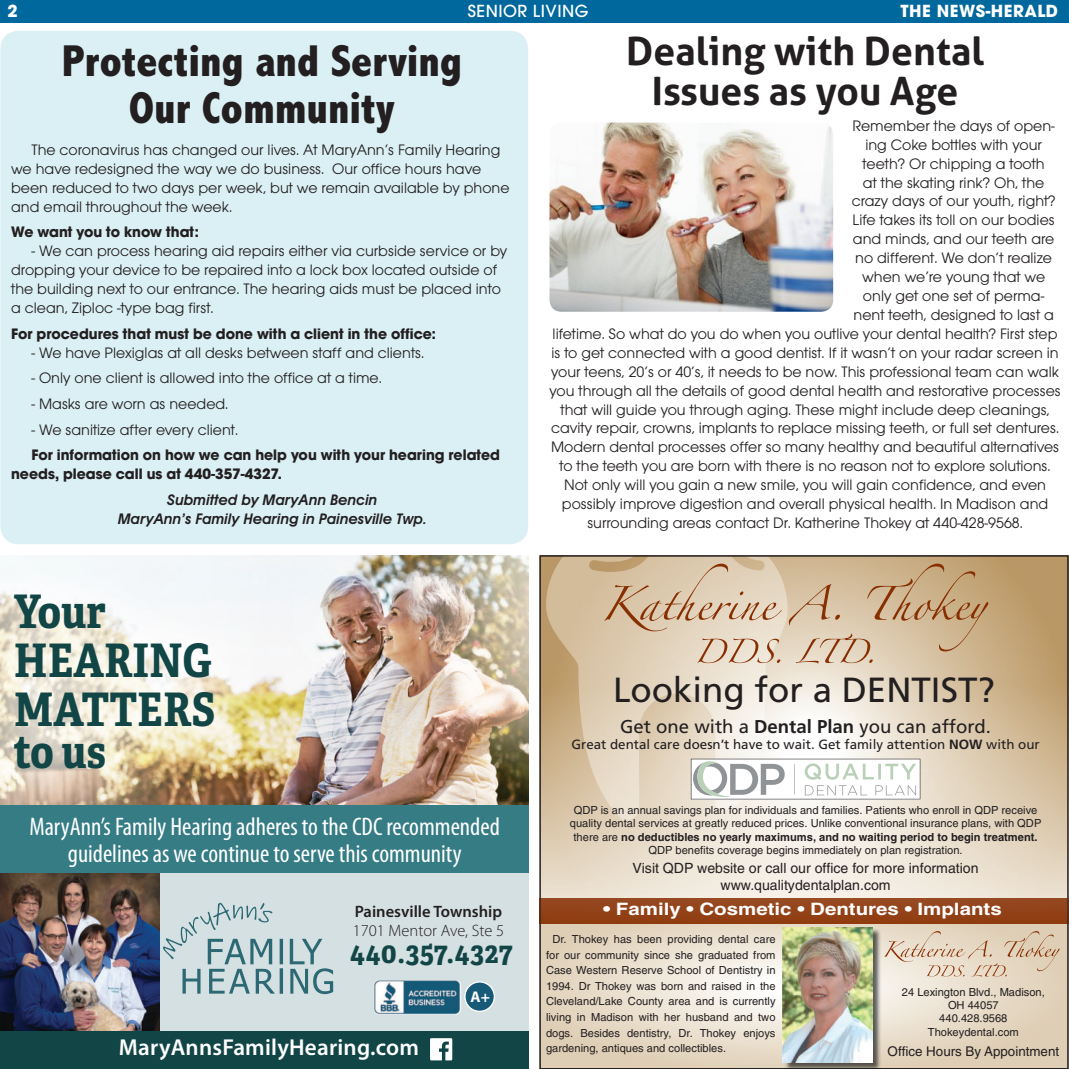
<style>
.page{position:relative;width:1069px;height:1069px;background:#fff}
.page>*{position:absolute;margin:0;border:0;box-sizing:border-box;transform-origin:0 0}
.t1{font:700 46.2px/48.9px "Adelle Condensed";color:#114546}
.t2{font:800 condensed 45px/46.5px "Abadi";color:#231f20;text-align:center}
.t3{font:700 39px/40.5px "Aller";color:#231f20;text-align:center}
.t4{font:34.95px "Frutiger";color:#231f20}
.t5{font:700 30px "Adelle Condensed";letter-spacing:.03em;color:#114546}
.t6{font:condensed 25.5px/27px "Myriad Pro";color:#fff;text-align:center}
.t7{font:600 23.1px "Myriad Pro";letter-spacing:.01em;color:#fff}
.t8{font:18.6px "Frutiger";color:#231f20}
.t9{font:700 17.1px "Helvetica";color:#fff;scale:1.2 1}
.t10{font:600 16.5px "Myriad Pro";color:#231f20}
.t11{font:300 16.5px "Myriad Pro";color:#231f20}
.t12{font:700 16.5px "Avant Garde";letter-spacing:.03em;color:#fff}
.t13{font:500 16.5px "Avant Garde";letter-spacing:.03em;color:#fff}
.t14{font:15.75px/18.9px "Avant Garde Gothic Itc T";color:#231f20}
.t15{font:700 15.75px/18.9px "Avant Garde Gothic Itc T";color:#231f20}
.t16{font:italic 600 15.75px/18.9px "Avant Garde Gothic Itc T";color:#231f20;text-align:center}
.t17{font:700 15.45px "Myriad Pro";color:#fff}
.t18{font:14.1px/17px "Helvetica";color:#231f20;text-align:center}
.t19{font:13.35px "Frutiger";color:#231f20}
.t20{font:13.35px "Helvetica";color:#231f20}
.t21{font:11.1px/15.6px "Helvetica";color:#231f20;text-align:center}
.s1{font-weight:700}
</style>
<div class="page">
<div style="left:0;top:0;width:1068px;height:22px;background:#00689c"></div>
<svg style="left:1068px;top:0;width:1px;height:22px"></svg>
<div style="left:0;top:31px;width:528px;height:513px;background:#dbf0f5;border-radius:18px"></div>
<img style="left:541px;top:557px;width:524px;height:509px">
<img style="left:546px;top:557px;width:241px;height:263px">
<img style="left:541px;top:897px;width:524px;height:26px">
<svg style="left:604px;top:563px;width:384px;height:100px;background:#d4bb9d"></svg>
<svg style="left:884px;top:930px;width:175px;height:46px;background:#dfcdb8"></svg>
<svg style="left:690px;top:758px;width:230px;height:41px"></svg>
<img style="left:783px;top:928px;width:98px;height:138px">
<img style="left:782px;top:926px;width:90px;height:135px">
<img style="left:549px;top:123px;width:283px;height:188px;border-radius:12px">
<img style="left:0;top:555px;width:529px;height:250px">
<div style="left:0;top:811px;width:529px;height:238px;background:#d5e0e2"></div>
<img style="left:0;top:872px;width:159px;height:159px">
<div style="left:0;top:1031px;width:529px;height:37px;background:#114546"></div>
<svg style="left:290px;top:938px;width:43px;height:55px"></svg>
<svg style="left:163px;top:902px;width:120px;height:91px"></svg>
<div style="left:0;top:805px;width:529px;height:67px;background:#357c84"></div>
<img style="left:374px;top:980px;width:87px;height:34px">
<div style="left:465px;top:981px;width:29px;height:30px;background:#175a78;border-radius:50%"></div>
<div style="left:464px;top:980px;width:31px;height:31px;border:1px solid #fff;border-radius:50%"></div>
<svg style="left:430px;top:1038px;width:22px;height:22px"></svg>
<p class="t12" style="left:8px;top:5px;width:12px">2</p>
<p class="t13" style="left:468px;top:1px;width:122px">SENIOR LIVING</p>
<p class="t12" style="left:900px;top:5px;width:159px">THE NEWS-HERALD</p>
<h2 class="t2" style="left:62px;top:43px;width:401px">Protecting and Serving<br>Our Community</h2>
<p class="t14" style="left:11px;top:142px;width:499px;text-indent:20px">The coronavirus has changed our lives. At MaryAnn’s Family Hearing we have redesigned the way we do business. Our office hours have been reduced to two days per week, but we remain available by phone and email throughout the week.</p>
<p class="t15" style="left:11px;top:224px;width:189px">We want you to know that:</p>
<p class="t14" style="left:11px;top:243px;width:497px;text-indent:20px">- We can process hearing aid repairs either via curbside service or by dropping your device to be repaired into a lock box located outside of the building next to our entrance. The hearing aids must be placed into a clean, Ziploc -type bag first.</p>
<p class="t15" style="left:11px;top:326px;width:426px">For procedures that must be done with a client in the office:</p>
<p class="t14" style="left:31px;top:344px;width:394px">- We have Plexiglas at all desks between staff and clients.</p>
<p class="t14" style="left:31px;top:370px;width:352px">- Only one client is allowed into the office at a time.</p>
<p class="t14" style="left:31px;top:395px;width:198px">- Masks are worn as needed.</p>
<p class="t14" style="left:31px;top:421px;width:208px">- We sanitize after every client.</p>
<p class="t15" style="left:11px;top:447px;width:490px;text-indent:20px">For information on how we can help you with your hearing related needs, please call us at 440-357-4327.</p>
<p class="t16" style="left:118px;top:491px;width:310px">Submitted by MaryAnn Bencin<br>MaryAnn’s Family Hearing in Painesville Twp.</p>
<h1 class="t1" style="left:14px;top:593px;width:203px">Your<br>HEARING<br>MATTERS</h1>
<h1 class="t1" style="left:14px;top:733px;width:93px">to us</h1>
<h3 class="t6" style="left:29px;top:815px;width:472px">MaryAnn’s Family Hearing adheres to the CDC recommended guidelines as we continue to serve this community</h3>
<p class="t10" style="left:354px;top:905px;width:149px">Painesville Township</p>
<p class="t11" style="left:352px;top:920px;width:153px">1701 Mentor Ave, Ste 5</p>
<h3 class="t5" style="left:350px;top:940px;width:164px">440.357.4327</h3>
<h3 class="t7" style="left:119px;top:1039px;width:302px">MaryAnnsFamilyHearing.com</h3>
<p class="t17" style="left:470px;top:991px;width:21px">A+</p>
<h3 class="t3" style="left:626px;top:35px;width:359px">Dealing with Dental<br>Issues as you Age</h3>
<p class="t14" style="left:852px;top:118px;width:204px">Remember the days of open-</p>
<p class="t14" style="left:865px;top:136px;width:178px">ing Coke bottles with your</p>
<p class="t14" style="left:862px;top:155px;width:183px">teeth? Or chipping a tooth</p>
<p class="t14" style="left:862px;top:174px;width:183px">at the skating rink? Oh, the</p>
<p class="t14" style="left:851px;top:193px;width:205px">crazy days of our youth, right?</p>
<p class="t14" style="left:852px;top:212px;width:204px">Life takes its toll on our bodies</p>
<p class="t14" style="left:852px;top:231px;width:203px">and minds, and our teeth are</p>
<p class="t14" style="left:855px;top:250px;width:198px">no different. We don’t realize</p>
<p class="t14" style="left:861px;top:269px;width:184px">when we’re young that we</p>
<p class="t14" style="left:862px;top:288px;width:183px">only get one set of perma-</p>
<p class="t14" style="left:853px;top:307px;width:202px">nent teeth, designed to last a</p>
<p class="t14" style="left:552px;top:325px;width:506px">lifetime. So what do you do when you outlive your dental health? First step</p>
<p class="t14" style="left:551px;top:344px;width:508px">is to get connected with a good dentist. If it wasn’t on your radar screen in</p>
<p class="t14" style="left:551px;top:363px;width:509px">your teens, 20’s or 40’s, it needs to be now. This professional team can walk</p>
<p class="t14" style="left:549px;top:382px;width:512px">you through all the details of good dental health and restorative processes</p>
<p class="t14" style="left:560px;top:401px;width:490px">that will guide you through aging. These might include deep cleanings,</p>
<p class="t14" style="left:551px;top:420px;width:509px">cavity repair, crowns, implants to replace missing teeth, or full set dentures.</p>
<p class="t14" style="left:551px;top:439px;width:509px">Modern dental processes offer so many healthy and beautiful alternatives</p>
<p class="t14" style="left:559px;top:458px;width:492px">to the teeth you are born with there is no reason not to explore solutions.</p>
<p class="t14" style="left:564px;top:477px;width:483px">Not only will you gain a new smile, you will gain confidence, and even</p>
<p class="t14" style="left:561px;top:496px;width:487px">possibly improve digestion and overall physical health. In Madison and</p>
<p class="t14" style="left:587px;top:514px;width:437px">surrounding areas contact Dr. Katherine Thokey at 440-428-9568.</p>
<h3 class="t4" style="left:613px;top:669px;width:383px">Looking for a DENTIST?</h3>
<p class="t8" style="left:620px;top:715px;width:372px">Get one with a <span class="s1">Dental Plan</span> you can afford.</p>
<p class="t19" style="left:571px;top:736px;width:469px">Great dental care doesn’t have to wait. Get family attention <span class="s1">NOW</span> with our</p>
<p class="t21" style="left:569px;top:804px;width:473px;line-height:13.4px">QDP is an annual savings plan for individuals and families. Patients who enroll in QDP receive quality dental services at greatly reduced prices. Unlike conventional insurance plans, with QDP there are <span class="s1">no deductibles no yearly maximums, and no waiting period to begin treatment.<br></span>QDP benefits coverage begins immediately on plan registration.</p>
<p class="t18" style="left:632px;top:860px;width:347px">Visit QDP website or call our office for more information www.qualitydentalplan.com</p>
<p class="t9" style="left:603px;top:902px;width:333px">• Family • Cosmetic • Dentures • Implants</p>
<p class="t21" style="left:546px;top:932px;width:231px;text-align:justify;text-indent:6px">Dr. Thokey has been providing dental care for our community since she graduated from Case Western Reserve School of Dentistry in 1994. Dr Thokey was born and raised in the Cleveland/Lake County area and is currently living in Madison with her husband and two dogs. Besides dentistry, Dr. Thokey enjoys gardening, antiques and collectibles.</p>
<p class="t21" style="left:901px;top:985px;width:144px;line-height:13.4px">24 Lexington Blvd., Madison,<br>OH 44057<br>440.428.9568<br>Thokeydental.com</p>
<p class="t20" style="left:887px;top:1045px;width:173px">Office Hours By Appointment</p>
</div>
